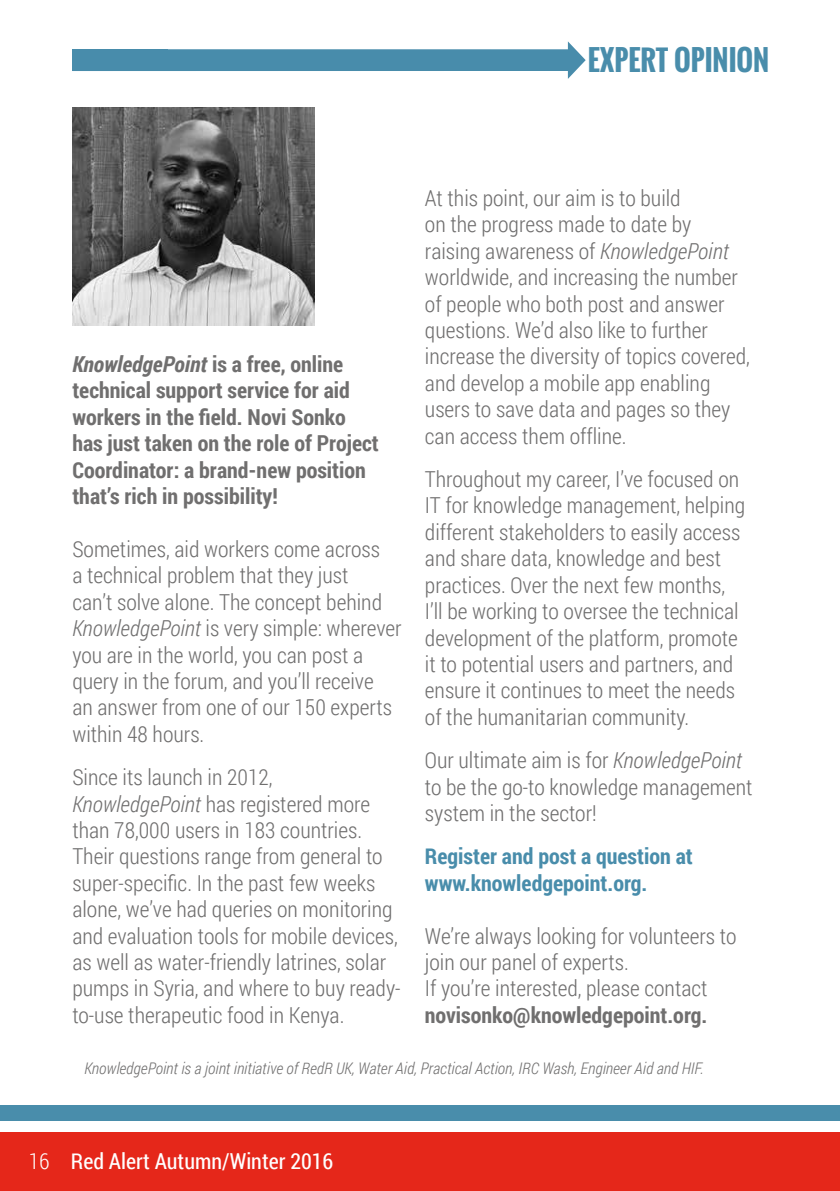
<style>
.page{position:relative;width:840px;height:1191px;background:#fff}
.page>*{position:absolute;margin:0;border:0;box-sizing:border-box;transform-origin:0 0}
.t1{font:700 28px "Oswald";color:#498dab}
.t2{font:300 22px/26.4px "Roboto Condensed";color:#706f6f}
.t3{font:700 22px/26.4px "Roboto Condensed";color:#706f6f}
.t4{font:700 22px/26.4px "Roboto Condensed";color:#498dab}
.t5{font:22px "Roboto Condensed";color:#fff}
.t6{font:italic 300 16px "Roboto Condensed";color:#706f6f}
.s1{font-style:italic}
.s2{font-weight:300}
</style>
<div class="page">
<svg style="left:167px;top:41px;width:418px;height:38px"></svg>
<div style="left:72px;top:49px;width:95px;height:22px;background:#488cab"></div>
<div style="left:0;top:1132px;width:839px;height:59px;background:#e5271a"></div>
<div style="left:0;top:1105px;width:839px;height:15px;background:#498dab"></div>
<img style="left:72px;top:108px;width:242px;height:218px">
<p class="t1" style="left:587px;top:39px;width:183px">EXPERT OPINION</p>
<p class="t2" style="left:424px;top:184px;width:326px">At this point, our aim is to build<br>on the progress made to date by raising awareness of <span class="s1">KnowledgePoint </span>worldwide, and increasing the number of people who both post and answer questions. We’d also like to further increase the diversity of topics covered, and develop a mobile app enabling users to save data and pages so they can access them offline.</p>
<p class="t2" style="left:424px;top:465px;width:321px">Throughout my career, I’ve focused on IT for knowledge management, helping different stakeholders to easily access and share data, knowledge and best practices. Over the next few months, I’ll be working to oversee the technical development of the platform, promote it to potential users and partners, and ensure it continues to meet the needs of the humanitarian community.</p>
<p class="t2" style="left:424px;top:746px;width:329px">Our ultimate aim is for <span class="s1">KnowledgePoint </span>to be the go-to knowledge management system in the sector!</p>
<p class="t4" style="left:424px;top:842px;width:269px">Register and post a question at www.knowledgepoint.org.</p>
<p class="t2" style="left:424px;top:922px;width:313px">We’re always looking for volunteers to join our panel of experts.<br>If you’re interested, please contact</p>
<p class="t3" style="left:424px;top:1001px;width:284px">novisonko@knowledgepoint.org.</p>
<p class="t3" style="left:72px;top:350px;width:308px"><span class="s1">KnowledgePoint</span> is a free, online technical support service for aid workers in the field. Novi Sonko has just taken on the role of Project Coordinator: a brand-new position that’s rich in possibility!</p>
<p class="t2" style="left:72px;top:535px;width:330px">Sometimes, aid workers come across<br>a technical problem that they just<br>can’t solve alone. The concept behind <span class="s1">KnowledgePoint</span> is very simple: wherever you are in the world, you can post a query in the forum, and you’ll receive<br>an answer from one of our 150 experts within 48 hours.</p>
<p class="t2" style="left:72px;top:763px;width:329px">Since its launch in 2012, <span class="s1">KnowledgePoint</span> has registered more than 78,000 users in 183 countries.<br>Their questions range from general to super-specific. In the past few weeks alone, we’ve had queries on monitoring and evaluation tools for mobile devices, as well as water-friendly latrines, solar pumps in Syria, and where to buy ready&shy;to-use therapeutic food in Kenya.</p>
<p class="t6" style="left:84px;top:1057px;width:620px">KnowledgePoint is a joint initiative of RedR UK, Water Aid, Practical Action, IRC Wash, Engineer Aid and HIF.</p>
<p class="t5" style="left:29px;top:1145px;width:306px"><span class="s2">16</span> Red Alert Autumn/Winter 2016</p>
</div>
